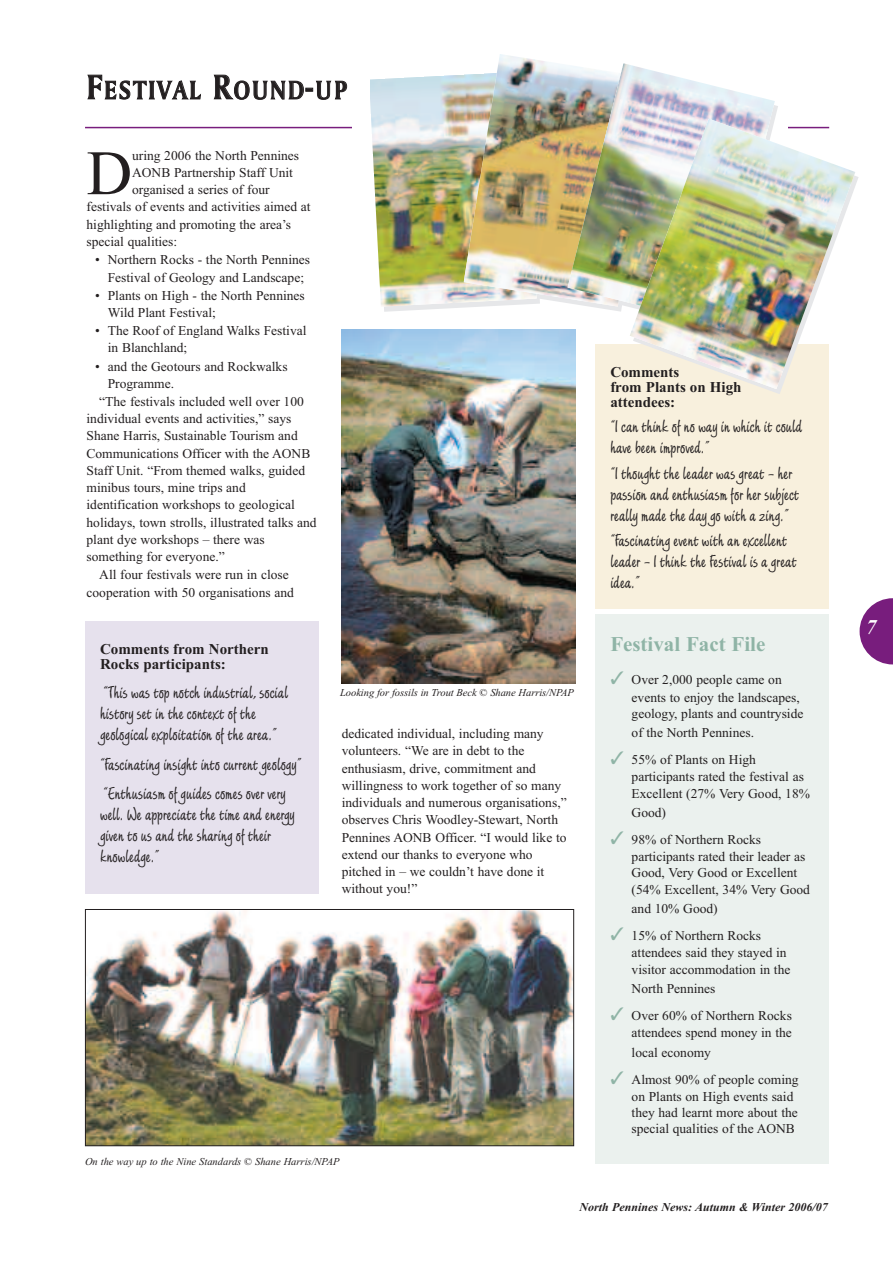
<style>
.page{position:relative;width:893px;height:1263px;background:#fff}
.page>*{position:absolute;margin:0;border:0;box-sizing:border-box;transform-origin:0 0}
.t1{font:63.3px "Times New Roman";color:#231f20}
.t2{font:27px "Amerigo BT Bold A";letter-spacing:.095em;color:#231f20;scale:.9 1}
.t3{font:700 21px "Times New Roman";color:#8fb4a6}
.t4{font:italic 700 21px "Times New Roman";color:#fff}
.t5{font:18.75px/21px "Limehouse Script Let Plain";color:#231f20}
.t6{font:700 15px/15px "Times New Roman";color:#231f20}
.t7{font:13.5px/17.2px "Times New Roman";color:#231f20}
.t8{font:italic 700 12px "Times New Roman";color:#231f20}
.t9{font:italic 10.5px "Times New Roman";letter-spacing:-.005em;color:#231f20}
.s1{font-size:36px}
.s2{color:#8fb4a6}
</style>
<div class="page">
<svg style="left:860px;top:598px;width:33px;height:66px"></svg>
<hr style="left:85px;top:127px;width:744px;height:1px;background:#781d7d">
<div style="left:595px;top:614px;width:234px;height:550px;background:#ebf1ee"></div>
<div style="left:85px;top:621px;width:234px;height:272px;background:#e6e1ed"></div>
<img style="left:87px;top:911px;width:485px;height:233px">
<div style="left:85px;top:909px;width:489px;height:237px;border:1px solid #231f20"></div>
<img style="left:342px;top:330px;width:234px;height:353px">
<div style="left:595px;top:344px;width:234px;height:265px;background:#f8f0dd"></div>
<div style="left:352px;top:124px;width:436px;height:6px;background:#fff"></div>
<svg style="left:384px;top:307px;width:84px;height:5px"></svg>
<img style="left:370px;top:75px;width:94px;height:232px">
<img style="left:464px;top:54px;width:104px;height:253px">
<img style="left:568px;top:63px;width:207px;height:249px">
<img style="left:630px;top:119px;width:225px;height:270px">
<p class="t2" style="left:87px;top:74px;width:290px"><span class="s1">F</span>ESTIVAL <span class="s1">R</span>OUND<span class="s1">-</span>UP</p>
<p class="t1" style="left:87px;top:135px;width:47px">D</p>
<p class="t7" style="left:132px;top:146px;width:169px">uring 2006 the North Pennines</p>
<p class="t7" style="left:132px;top:164px;width:162px">AONB Partnership Staff Unit</p>
<p class="t7" style="left:132px;top:181px;width:139px">organised a series of four</p>
<p class="t7" style="left:87px;top:198px;width:225px">festivals of events and activities aimed at</p>
<p class="t7" style="left:87px;top:215px;width:206px">highlighting and promoting the area’s</p>
<p class="t7" style="left:87px;top:233px;width:92px">special qualities:</p>
<p class="t7" style="left:95px;top:251px;width:217px;text-align:center">• Northern Rocks - the North Pennines<br>Festival of Geology and Landscape;</p>
<p class="t7" style="left:108px;top:287px;width:199px;text-indent:-13px">• Plants on High - the North Pennines<br>Wild Plant Festival;</p>
<p class="t7" style="left:108px;top:322px;width:200px;text-indent:-13px">• The Roof of England Walks Festival in Blanchland;</p>
<p class="t7" style="left:95px;top:357px;width:194px">• and the Geotours and Rockwalks</p>
<p class="t7" style="left:108px;top:374px;width:68px">Programme.</p>
<p class="t7" style="left:99px;top:393px;width:206px">“The festivals included well over 100</p>
<p class="t7" style="left:87px;top:410px;width:206px">individual events and activities,” says</p>
<p class="t7" style="left:87px;top:427px;width:213px">Shane Harris, Sustainable Tourism and</p>
<p class="t7" style="left:87px;top:444px;width:225px">Communications Officer with the AONB</p>
<p class="t7" style="left:87px;top:462px;width:220px">Staff Unit. “From themed walks, guided</p>
<p class="t7" style="left:87px;top:479px;width:161px">minibus tours, mine trips and</p>
<p class="t7" style="left:87px;top:496px;width:210px">identification workshops to geological</p>
<p class="t7" style="left:87px;top:513px;width:232px">holidays, town strolls, illustrated talks and</p>
<p class="t7" style="left:87px;top:531px;width:180px">plant dye workshops – there was</p>
<p class="t7" style="left:87px;top:548px;width:140px">something for everyone.”</p>
<p class="t7" style="left:99px;top:566px;width:191px">All four festivals were run in close</p>
<p class="t7" style="left:87px;top:583px;width:209px">cooperation with 50 organisations and</p>
<p class="t6" style="left:100px;top:641px;width:170px">Comments from Northern<br>Rocks participants:</p>
<p class="t5" style="left:100px;top:681px;width:189px">“This was top notch industrial, social history set in the context of the geological exploitation of the area.”</p>
<p class="t5" style="left:100px;top:748px;width:202px;line-height:29.5px">“Fascinating insight into current geology” “Enthusiasm of guides comes over very</p>
<p class="t5" style="left:100px;top:803px;width:196px">well. We appreciate the time and energy given to us and the sharing of their knowledge.”</p>
<p class="t9" style="left:340px;top:686px;width:235px">Looking for fossils in Trout Beck © Shane Harris/NPAP</p>
<p class="t7" style="left:342px;top:725px;width:226px">dedicated individual, including many volunteers. “We are in debt to the enthusiasm, drive, commitment and willingness to work together of so many individuals and numerous organisations,” observes Chris Woodley-Stewart, North Pennines AONB Officer. “I would like to extend our thanks to everyone who pitched in – we couldn’t have done it without you!”</p>
<p class="t9" style="left:85px;top:1155px;width:256px">On the way up to the Nine Standards © Shane Harris/NPAP</p>
<p class="t6" style="left:610px;top:364px;width:133px">Comments<br>from Plants on High attendees:</p>
<p class="t5" style="left:610px;top:415px;width:193px">“I can think of no way in which it could have been improved.”</p>
<p class="t5" style="left:610px;top:462px;width:190px">“I thought the leader was great – her passion and enthusiasm for her subject really made the day go with a zing.”</p>
<p class="t5" style="left:610px;top:529px;width:188px">“Fascinating event with an excellent leader – I think the Festival is a great idea.”</p>
<p class="t3" style="left:610px;top:631px;width:157px">Festival Fact File</p>
<p class="t7" style="left:632px;top:671px;width:173px;line-height:16.8px;text-indent:-21px"><span class="s2">✓</span> Over 2,000 people came on events to enjoy the landscapes, geology, plants and countryside</p>
<p class="t7" style="left:632px;top:724px;width:124px">of the North Pennines.</p>
<p class="t7" style="left:632px;top:751px;width:180px;line-height:16.8px;text-indent:-21px"><span class="s2">✓</span> 55% of Plants on High participants rated the festival as<br>Excellent (27% Very Good, 18%</p>
<p class="t7" style="left:632px;top:804px;width:36px">Good)</p>
<p class="t7" style="left:632px;top:831px;width:180px;line-height:16.5px;text-indent:-21px"><span class="s2">✓</span> 98% of Northern Rocks participants rated their leader as<br>Good, Very Good or Excellent (54% Excellent, 34% Very Good</p>
<p class="t7" style="left:632px;top:900px;width:88px">and 10% Good)</p>
<p class="t7" style="left:632px;top:927px;width:160px;line-height:16.8px;text-indent:-21px"><span class="s2">✓</span> 15% of Northern Rocks attendees said they stayed in visitor accommodation in the</p>
<p class="t7" style="left:632px;top:979px;width:85px">North Pennines</p>
<p class="t7" style="left:610px;top:1007px;width:183px;text-align:right"><span class="s2">✓</span> Over 60% of Northern Rocks attendees spend money in the</p>
<p class="t7" style="left:632px;top:1043px;width:81px">local economy</p>
<p class="t7" style="left:632px;top:1071px;width:169px;line-height:16.5px;text-indent:-21px"><span class="s2">✓</span> Almost 90% of people coming on Plants on High events said they had learnt more about the special qualities of the AONB</p>
<p class="t8" style="left:580px;top:1200px;width:250px">North Pennines News: Autumn &amp; Winter 2006/07</p>
<p class="t4" style="left:866px;top:615px;width:12px">7</p>
</div>
